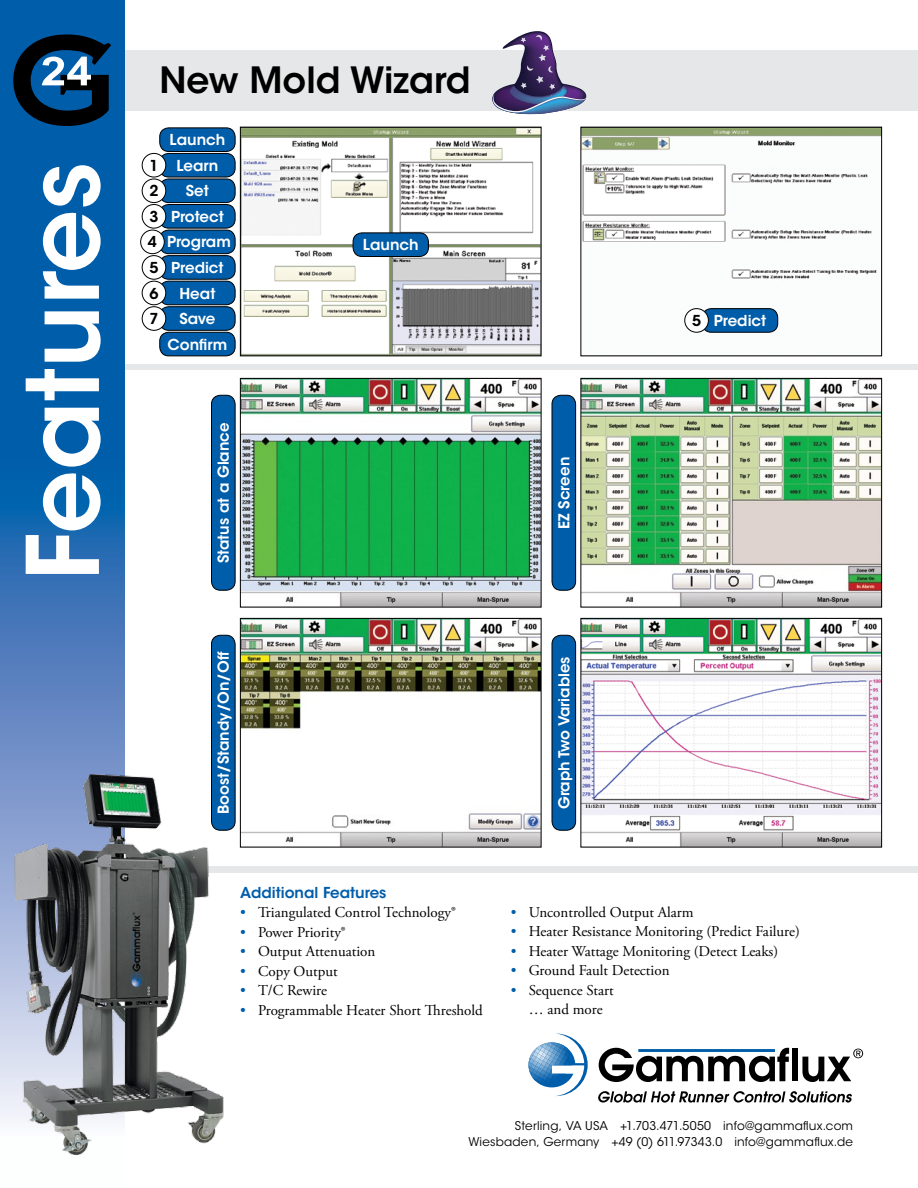
<style>
.page{position:relative;width:918px;height:1188px;background:#fff}
.page>*{position:absolute;margin:0;border:0;box-sizing:border-box;transform-origin:0 0}
.t1{font:600 99px "ITC Avant Garde Std";color:#fff}
.t2{font:600 36px "ITC Avant Garde Std";color:#000}
.t3{font:15px/19.5px "Adobe Garamond Pro";color:#000;text-align:center}
.t4{font:600 15px "ITC Avant Garde Std";color:#fff}
.t5{font:600 15px "ITC Avant Garde Std";color:#005daa}
.t6{font:600 15px "ITC Avant Garde Std";color:#000}
.t7{font:12px/15.8px "ITC Avant Garde Std";letter-spacing:.015em;color:#000;text-align:right}
.s1{color:#000}
.s2{color:#005daa}
</style>
<div class="page">
<div style="left:0;top:51px;width:918px;height:60px;background:#e6e7e8"></div>
<div style="left:124px;top:364px;width:794px;height:6px;background:#e6e7e8"></div>
<div style="left:124px;top:867px;width:794px;height:6px;background:#e6e7e8"></div>
<svg style="left:0;top:0;width:124px;height:1122px;background:#1f6ab2"></svg>
<svg style="left:13px;top:34px;width:98px;height:92px;background:#133d5f"></svg>
<svg style="left:240px;top:126px;width:302px;height:231px"></svg>
<svg style="left:240px;top:378px;width:302px;height:230px;background:#61b67f"></svg>
<svg style="left:240px;top:618px;width:302px;height:230px"></svg>
<img style="left:580px;top:378px;width:302px;height:230px">
<svg style="left:580px;top:618px;width:302px;height:230px"></svg>
<svg style="left:580px;top:126px;width:302px;height:231px"></svg>
<div style="left:792px;top:1048px;width:6px;height:33px;background:#000"></div>
<svg style="left:802px;top:1049px;width:61px;height:33px"></svg>
<svg style="left:599px;top:1048px;width:190px;height:34px"></svg>
<svg style="left:528px;top:1034px;width:60px;height:62px"></svg>
<svg style="left:598px;top:1091px;width:254px;height:12px"></svg>
<div style="left:160px;top:128px;width:75px;height:24px;background:#005daa;border-radius:9px"></div>
<div style="left:159px;top:128px;width:77px;height:24px;border:1px solid #000;border-radius:9px"></div>
<div style="left:353px;top:233px;width:75px;height:23px;background:#005daa;border-radius:9px"></div>
<div style="left:353px;top:232px;width:76px;height:25px;border:1px solid #000;border-radius:9px"></div>
<div style="left:160px;top:153px;width:75px;height:24px;background:#005daa;border-radius:9px"></div>
<div style="left:159px;top:153px;width:77px;height:24px;border:1px solid #000;border-radius:9px"></div>
<div style="left:160px;top:205px;width:75px;height:23px;background:#005daa;border-radius:9px"></div>
<div style="left:159px;top:204px;width:77px;height:25px;border:1px solid #000;border-radius:9px"></div>
<div style="left:160px;top:179px;width:75px;height:24px;background:#005daa;border-radius:9px"></div>
<div style="left:159px;top:179px;width:77px;height:24px;border:1px solid #000;border-radius:9px"></div>
<div style="left:160px;top:256px;width:75px;height:23px;background:#005daa;border-radius:9px"></div>
<div style="left:159px;top:255px;width:77px;height:25px;border:1px solid #000;border-radius:9px"></div>
<div style="left:702px;top:309px;width:76px;height:23px;background:#005daa;border-radius:9px"></div>
<div style="left:702px;top:308px;width:76px;height:25px;border:1px solid #000;border-radius:9px"></div>
<div style="left:160px;top:307px;width:75px;height:23px;background:#005daa;border-radius:9px"></div>
<div style="left:159px;top:306px;width:77px;height:25px;border:1px solid #000;border-radius:9px"></div>
<div style="left:160px;top:281px;width:75px;height:24px;background:#005daa;border-radius:9px"></div>
<div style="left:159px;top:281px;width:77px;height:24px;border:1px solid #000;border-radius:9px"></div>
<div style="left:160px;top:230px;width:75px;height:24px;background:#005daa;border-radius:9px"></div>
<div style="left:159px;top:230px;width:77px;height:24px;border:1px solid #000;border-radius:9px"></div>
<div style="left:160px;top:332px;width:75px;height:24px;background:#005daa;border-radius:9px"></div>
<div style="left:159px;top:332px;width:77px;height:24px;border:1px solid #000;border-radius:9px"></div>
<div style="left:212px;top:395px;width:23px;height:195px;background:#005daa;border-radius:9px"></div>
<div style="left:211px;top:395px;width:25px;height:196px;border:1px solid #000;border-radius:9px"></div>
<div style="left:212px;top:635px;width:23px;height:195px;background:#005daa;border-radius:9px"></div>
<div style="left:211px;top:635px;width:25px;height:196px;border:1px solid #000;border-radius:9px"></div>
<div style="left:552px;top:395px;width:24px;height:195px;background:#005daa;border-radius:9px"></div>
<div style="left:552px;top:395px;width:24px;height:196px;border:1px solid #000;border-radius:9px"></div>
<div style="left:552px;top:635px;width:24px;height:195px;background:#005daa;border-radius:9px"></div>
<div style="left:552px;top:635px;width:24px;height:196px;border:1px solid #000;border-radius:9px"></div>
<div style="left:142px;top:153px;width:24px;height:24px;background:#fff;border-radius:50%"></div>
<div style="left:142px;top:153px;width:24px;height:24px;border:1px solid #000;border-radius:50%"></div>
<div style="left:142px;top:205px;width:24px;height:23px;background:#fff;border-radius:50%"></div>
<div style="left:142px;top:204px;width:24px;height:25px;border:1px solid #000;border-radius:50%"></div>
<div style="left:142px;top:179px;width:24px;height:24px;background:#fff;border-radius:50%"></div>
<div style="left:142px;top:179px;width:24px;height:24px;border:1px solid #000;border-radius:50%"></div>
<div style="left:142px;top:256px;width:24px;height:23px;background:#fff;border-radius:50%"></div>
<div style="left:142px;top:255px;width:24px;height:25px;border:1px solid #000;border-radius:50%"></div>
<div style="left:685px;top:309px;width:23px;height:23px;background:#fff;border-radius:50%"></div>
<div style="left:684px;top:308px;width:25px;height:25px;border:1px solid #000;border-radius:50%"></div>
<div style="left:142px;top:307px;width:24px;height:23px;background:#fff;border-radius:50%"></div>
<div style="left:142px;top:306px;width:24px;height:25px;border:1px solid #000;border-radius:50%"></div>
<div style="left:142px;top:281px;width:24px;height:24px;background:#fff;border-radius:50%"></div>
<div style="left:142px;top:281px;width:24px;height:24px;border:1px solid #000;border-radius:50%"></div>
<div style="left:141px;top:230px;width:23px;height:24px;background:#fff;border-radius:50%"></div>
<div style="left:140px;top:230px;width:25px;height:24px;border:1px solid #000;border-radius:50%"></div>
<svg style="left:492px;top:31px;width:94px;height:84px"></svg>
<img style="left:8px;top:769px;width:224px;height:386px">
<h1 class="t1" style="left:0;top:581px;width:420px;rotate:-90deg">Features</h1>
<h2 class="t2" style="left:159px;top:57px;width:313px">New Mold Wizard</h2>
<p class="t4" style="left:170px;top:130px;width:57px">Launch</p>
<p class="t4" style="left:149px;top:156px;width:70px"><span class="s1">1</span> Learn</p>
<p class="t6" style="left:149px;top:181px;width:11px">2</p>
<p class="t4" style="left:186px;top:181px;width:25px">Set</p>
<p class="t4" style="left:149px;top:207px;width:76px"><span class="s1">3</span> Protect</p>
<p class="t4" style="left:148px;top:232px;width:84px"><span class="s1">4</span> Program</p>
<p class="t4" style="left:149px;top:258px;width:76px"><span class="s1">5</span> Predict</p>
<p class="t6" style="left:149px;top:284px;width:11px">6</p>
<p class="t4" style="left:179px;top:284px;width:37px">Heat</p>
<p class="t6" style="left:149px;top:309px;width:11px">7</p>
<p class="t4" style="left:179px;top:309px;width:38px">Save</p>
<p class="t4" style="left:168px;top:335px;width:61px">Confirm</p>
<p class="t4" style="left:214px;top:563px;width:142px;rotate:-90deg">Status at a Glance</p>
<p class="t4" style="left:363px;top:235px;width:57px">Launch</p>
<p class="t4" style="left:554px;top:529px;width:73px;rotate:-90deg">EZ Screen</p>
<p class="t4" style="left:692px;top:311px;width:76px"><span class="s1">5</span> Predict</p>
<p class="t4" style="left:214px;top:814px;width:164px;rotate:-90deg">Boost/Standy/On/Off</p>
<p class="t4" style="left:554px;top:809px;width:154px;rotate:-90deg">Graph Two Variables</p>
<p class="t5" style="left:240px;top:883px;width:148px">Additional Features</p>
<p class="t3" style="left:240px;top:903px;width:217px"><span class="s2">•</span> Triangulated Control Technology®</p>
<p class="t3" style="left:240px;top:923px;width:107px"><span class="s2">•</span> Power Priority®</p>
<p class="t3" style="left:240px;top:942px;width:137px"><span class="s2">•</span> Output Attenuation</p>
<p class="t3" style="left:240px;top:962px;width:99px"><span class="s2">•</span> Copy Output</p>
<p class="t3" style="left:240px;top:981px;width:89px"><span class="s2">•</span> T/C Rewire</p>
<p class="t3" style="left:240px;top:1001px;width:244px"><span class="s2">•</span> Programmable Heater Short Threshold</p>
<p class="t3" style="left:511px;top:903px;width:184px"><span class="s2">•</span> Uncontrolled Output Alarm</p>
<p class="t3" style="left:511px;top:922px;width:291px"><span class="s2">•</span> Heater Resistance Monitoring (Predict Failure)</p>
<p class="t3" style="left:511px;top:942px;width:269px"><span class="s2">•</span> Heater Wattage Monitoring (Detect Leaks)</p>
<p class="t3" style="left:511px;top:961px;width:160px"><span class="s2">•</span> Ground Fault Detection</p>
<p class="t3" style="left:511px;top:981px;width:105px"><span class="s2">•</span> Sequence Start … and more</p>
<p class="t7" style="left:468px;top:1118px;width:386px">Sterling, VA USA +1.703.471.5050 info@gammaflux.com<br>Wiesbaden, Germany +49 (0) 611.97343.0 info@gammaflux.de</p>
</div>
